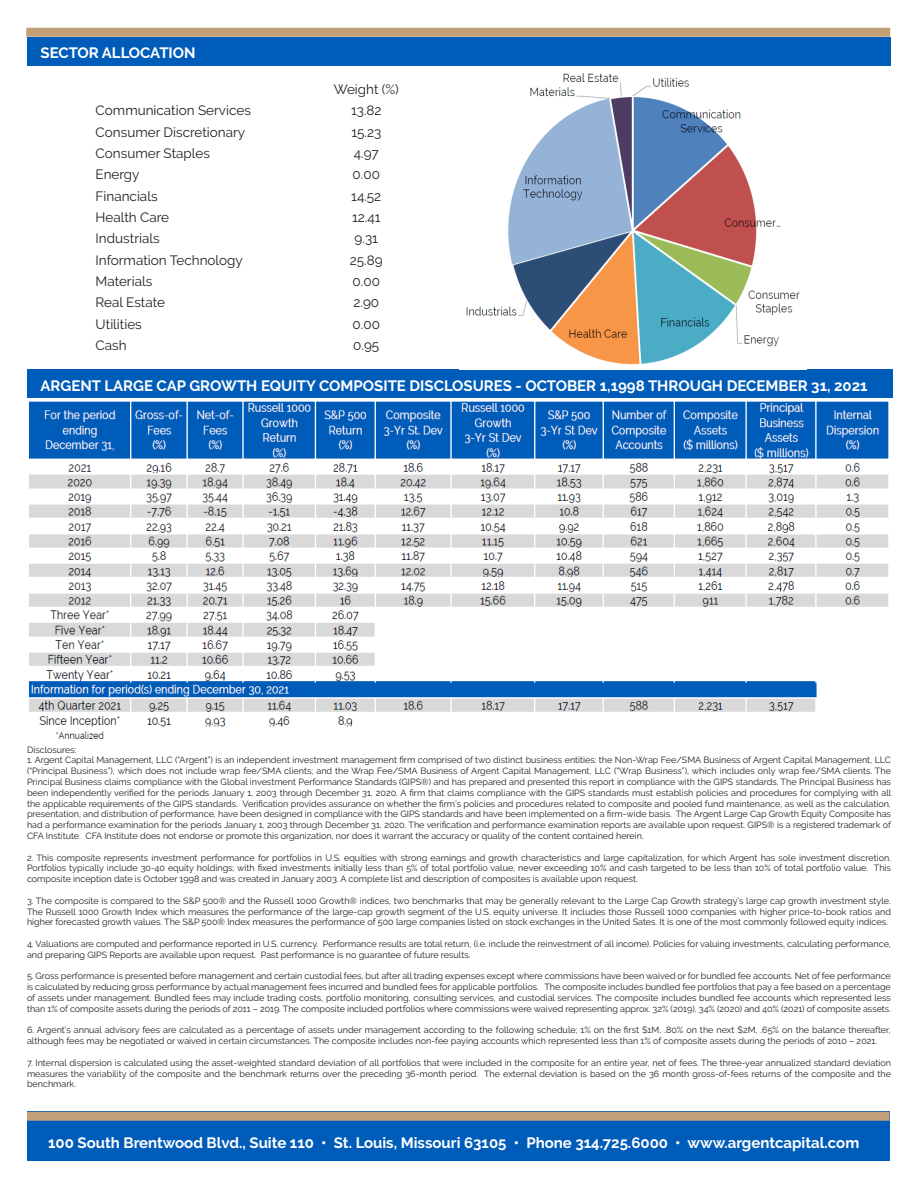
<style>
.page{position:relative;width:918px;height:1188px;background:#fff}
.page>*{position:absolute;margin:0;border:0;box-sizing:border-box;transform-origin:0 0}
.t1{font:700 15px "Raleway";color:#fff}
.t2{font:13.5px "Raleway";color:#231f20}
.t3{font:9px/10.8px "Raleway";color:#231f20;text-align:justify}
</style>
<div class="page">
<div style="left:27px;top:1112px;width:863px;height:49px;background:#005cb9"></div>
<div style="left:26px;top:28px;width:864px;height:9px;background:#c39f77"></div>
<div style="left:27px;top:1112px;width:863px;height:9px;background:#c39f77"></div>
<div style="left:27px;top:37px;width:863px;height:28px;background:#005cb9"></div>
<div style="left:27px;top:369px;width:865px;height:29px;background:#005cb9"></div>
<img style="left:29px;top:401px;width:860px;height:338px">
<img style="left:466px;top:73px;width:334px;height:292px">
<p class="t1" style="left:40px;top:44px;width:157px">SECTOR ALLOCATION</p>
<p class="t2" style="left:334px;top:81px;width:67px">Weight (%)</p>
<p class="t2" style="left:96px;top:103px;width:157px">Communication Services</p>
<p class="t2" style="left:351px;top:103px;width:32px">13.82</p>
<p class="t2" style="left:96px;top:124px;width:151px">Consumer Discretionary</p>
<p class="t2" style="left:351px;top:124px;width:31px">15.23</p>
<p class="t2" style="left:96px;top:145px;width:116px">Consumer Staples</p>
<p class="t2" style="left:354px;top:145px;width:26px">4.97</p>
<p class="t2" style="left:96px;top:167px;width:45px">Energy</p>
<p class="t2" style="left:353px;top:167px;width:29px">0.00</p>
<p class="t2" style="left:96px;top:188px;width:63px">Financials</p>
<p class="t2" style="left:351px;top:188px;width:32px">14.52</p>
<p class="t2" style="left:96px;top:209px;width:75px">Health Care</p>
<p class="t2" style="left:352px;top:209px;width:30px">12.41</p>
<p class="t2" style="left:96px;top:231px;width:66px">Industrials</p>
<p class="t2" style="left:355px;top:231px;width:25px">9.31</p>
<p class="t2" style="left:96px;top:252px;width:149px">Information Technology</p>
<p class="t2" style="left:350px;top:252px;width:34px">25.89</p>
<p class="t2" style="left:96px;top:273px;width:58px">Materials</p>
<p class="t2" style="left:353px;top:273px;width:29px">0.00</p>
<p class="t2" style="left:96px;top:295px;width:71px">Real Estate</p>
<p class="t2" style="left:353px;top:295px;width:27px">2.90</p>
<p class="t2" style="left:96px;top:316px;width:48px">Utilities</p>
<p class="t2" style="left:353px;top:316px;width:29px">0.00</p>
<p class="t2" style="left:96px;top:337px;width:33px">Cash</p>
<p class="t2" style="left:353px;top:337px;width:28px">0.95</p>
<p class="t1" style="left:40px;top:377px;width:829px">ARGENT LARGE CAP GROWTH EQUITY COMPOSITE DISCLOSURES - OCTOBER 1,1998 THROUGH DECEMBER 31, 2021</p>
<p class="t3" style="left:27px;top:744px;width:51px">Disclosures:</p>
<p class="t3" style="left:27px;top:755px;width:866px">1. Argent Capital Management, LLC (“Argent”) is an independent investment management firm comprised of two distinct business entities: the Non-Wrap Fee/SMA Business of Argent Capital Management, LLC (“Principal Business”), which does not include wrap fee/SMA clients; and the Wrap Fee/SMA Business of Argent Capital Management, LLC (“Wrap Business”), which includes only wrap fee/SMA clients. The Principal Business claims compliance with the Global investment Performance Standards (GIPS®) and has prepared and presented this report in compliance with the GIPS standards. The Principal Business has been independently verified for the periods January 1, 2003 through December 31, 2020. A firm that claims compliance with the GIPS standards must establish policies and procedures for complying with all the applicable requirements of the GIPS standards. Verification provides assurance on whether the firm’s policies and procedures related to composite and pooled fund maintenance, as well as the calculation, presentation, and distribution of performance, have been designed in compliance with the GIPS standards and have been implemented on a firm-wide basis. The Argent Large Cap Growth Equity Composite has had a performance examination for the periods January 1, 2003 through December 31, 2020. The verification and performance examination reports are available upon request. GIPS® is a registered trademark of CFA Institute. CFA Institute does not endorse or promote this organization, nor does it warrant the accuracy or quality of the content contained herein.</p>
<p class="t3" style="left:27px;top:852px;width:866px">2. This composite represents investment performance for portfolios in U.S. equities with strong earnings and growth characteristics and large capitalization, for which Argent has sole investment discretion.<br>Portfolios typically include 30-40 equity holdings; with fixed investments initially less than 5% of total portfolio value, never exceeding 10% and cash targeted to be less than 10% of total portfolio value. This composite inception date is October 1998 and was created in January 2003. A complete list and description of composites is available upon request.</p>
<p class="t3" style="left:27px;top:895px;width:866px">3. The composite is compared to the S&amp;P 500® and the Russell 1000 Growth® indices, two benchmarks that may be generally relevant to the Large Cap Growth strategy’s large cap growth investment style.<br>The Russell 1000 Growth Index which measures the performance of the large-cap growth segment of the U.S. equity universe. It includes those Russell 1000 companies with higher price-to-book ratios and higher forecasted growth values. The S&amp;P 500® Index measures the performance of 500 large companies listed on stock exchanges in the United Sates. It is one of the most commonly followed equity indices.</p>
<p class="t3" style="left:27px;top:938px;width:866px">4. Valuations are computed and performance reported in U.S. currency. Performance results are total return, (i.e. include the reinvestment of all income). Policies for valuing investments, calculating performance, and preparing GIPS Reports are available upon request. Past performance is no guarantee of future results.</p>
<p class="t3" style="left:27px;top:971px;width:866px">5. Gross performance is presented before management and certain custodial fees, but after all trading expenses except where commissions have been waived or for bundled fee accounts. Net of fee performance is calculated by reducing gross performance by actual management fees incurred and bundled fees for applicable portfolios. The composite includes bundled fee portfolios that pay a fee based on a percentage of assets under management. Bundled fees may include trading costs, portfolio monitoring, consulting services, and custodial services. The composite includes bundled fee accounts which represented less than 1% of composite assets during the periods of 2011 – 2019. The composite included portfolios where commissions were waived representing approx. 32% (2019), 34% (2020) and 40% (2021) of composite assets.</p>
<p class="t3" style="left:27px;top:1025px;width:866px">6. Argent’s annual advisory fees are calculated as a percentage of assets under management according to the following schedule; 1% on the first $1M, .80% on the next $2M, .65% on the balance thereafter, although fees may be negotiated or waived in certain circumstances. The composite includes non-fee paying accounts which represented less than 1% of composite assets during the periods of 2010 – 2021.</p>
<p class="t3" style="left:27px;top:1057px;width:866px">7. Internal dispersion is calculated using the asset-weighted standard deviation of all portfolios that were included in the composite for an entire year, net of fees. The three-year annualized standard deviation measures the variability of the composite and the benchmark returns over the preceding 36-month period. The external deviation is based on the 36 month gross-of-fees returns of the composite and the benchmark.</p>
<p class="t1" style="left:48px;top:1134px;width:813px">100 South Brentwood Blvd., Suite 110 • St. Louis, Missouri 63105 • Phone 314.725.6000 • www.argentcapital.com</p>
</div>
